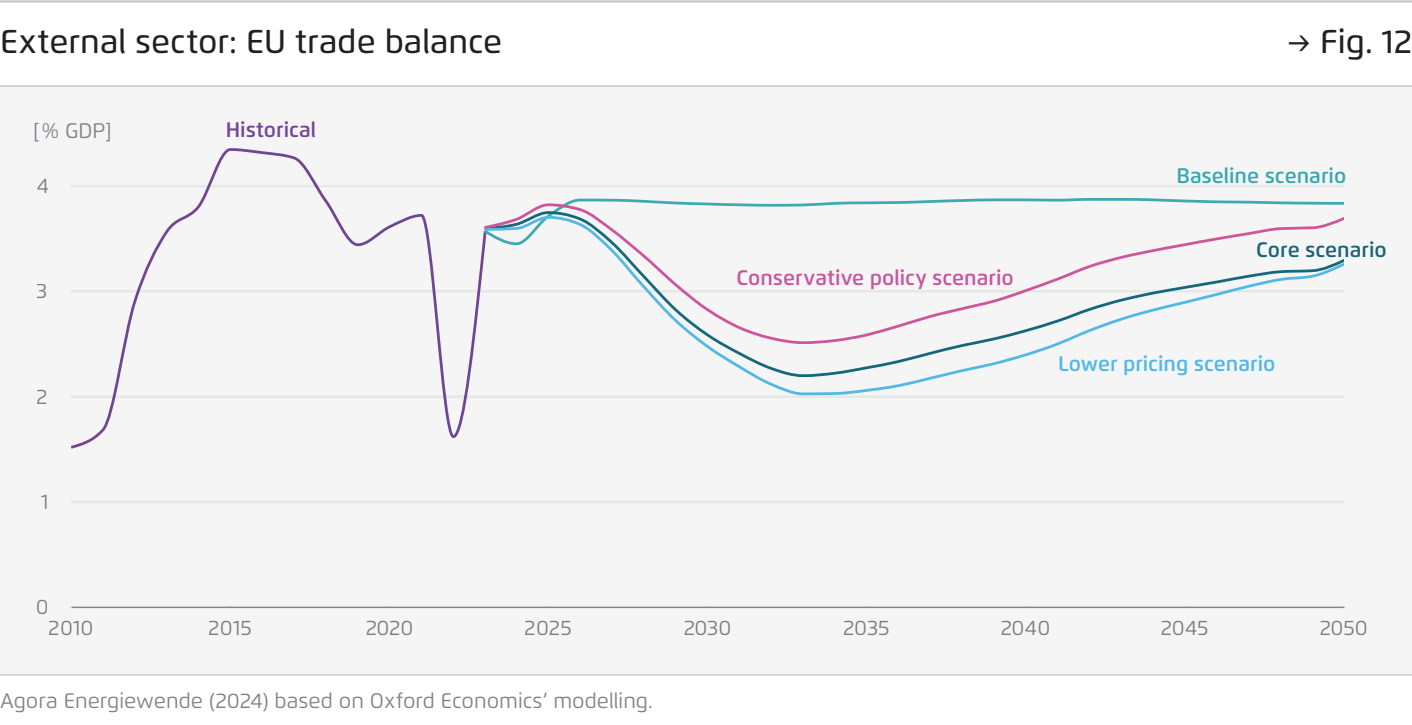
<style>
.page{position:relative;width:1412px;height:725px;background:#fff}
.page>*{position:absolute;margin:0;border:0;box-sizing:border-box;transform-origin:0 0}
.t1{font:500 33px "Flexo";color:#231f20}
.t2{font:21px "Flexo";color:#808285}
.t3{font:600 21px "Flexo";color:#c955a0}
.t4{font:600 21px "Flexo";color:#50b7e8}
.t5{font:600 21px "Flexo";color:#36a9af}
.t6{font:600 21px "Flexo";color:#1b6377}
.t7{font:600 21px "Flexo";color:#734695}
.t8{font:20.7px "Flexo";color:#7c7f81}
.s1{font-weight:400}
</style>
<div class="page">
<div style="left:0;top:85px;width:1412px;height:589px;background:#f5f5f6"></div>
<hr style="left:71px;top:500px;width:1272px;height:3px;background:#e6e8e7">
<hr style="left:71px;top:395px;width:1272px;height:3px;background:#e6e8e7">
<hr style="left:71px;top:185px;width:1272px;height:2px;background:#e6e8e7">
<hr style="left:71px;top:606px;width:1272px;height:2px;background:#7c7f81">
<svg style="left:71px;top:148px;width:410px;height:301px"></svg>
<svg style="left:568px;top:198px;width:760px;height:4px"></svg>
<svg style="left:703px;top:345px;width:356px;height:51px"></svg>
<svg style="left:481px;top:202px;width:862px;height:143px"></svg>
<hr style="left:0;top:0;width:1412px;height:2px;background:#bcbdc0">
<hr style="left:0;top:674px;width:1412px;height:1px;background:#bcbdc0">
<hr style="left:0;top:85px;width:1412px;height:2px;background:#bcbdc0">
<hr style="left:0;top:1px;width:1412px;height:2px;background:#bcbdc0">
<h1 class="t1" style="left:0;top:22px;width:504px">External sector: EU trade balance</h1>
<h1 class="t1" style="left:1287px;top:22px;width:126px"><span class="s1">→</span> Fig. 12</h1>
<p class="t2" style="left:33px;top:118px;width:80px">[% GDP]</p>
<p class="t7" style="left:226px;top:117px;width:92px">Historical</p>
<p class="t8" style="left:37px;top:173px;width:14px">4</p>
<p class="t8" style="left:37px;top:278px;width:13px">3</p>
<p class="t8" style="left:37px;top:384px;width:13px">2</p>
<p class="t8" style="left:41px;top:489px;width:9px">1</p>
<p class="t8" style="left:35px;top:594px;width:14px">0</p>
<p class="t3" style="left:736px;top:265px;width:279px">Conservative policy scenario</p>
<p class="t5" style="left:1176px;top:162px;width:171px">Baseline scenario</p>
<p class="t6" style="left:1256px;top:236px;width:132px">Core scenario</p>
<p class="t4" style="left:1058px;top:351px;width:219px">Lower pricing scenario</p>
<p class="t8" style="left:49px;top:615px;width:46px">2010</p>
<p class="t8" style="left:209px;top:615px;width:45px">2015</p>
<p class="t8" style="left:365px;top:615px;width:50px">2020</p>
<p class="t8" style="left:525px;top:615px;width:48px">2025</p>
<p class="t8" style="left:683px;top:615px;width:50px">2030</p>
<p class="t8" style="left:843px;top:615px;width:48px">2035</p>
<p class="t8" style="left:1000px;top:615px;width:52px">2040</p>
<p class="t8" style="left:1160px;top:615px;width:49px">2045</p>
<p class="t8" style="left:1319px;top:615px;width:50px">2050</p>
<p class="t2" style="left:0;top:687px;width:654px">Agora Energiewende (2024) based on Oxford Economics‘ modelling.</p>
</div>
